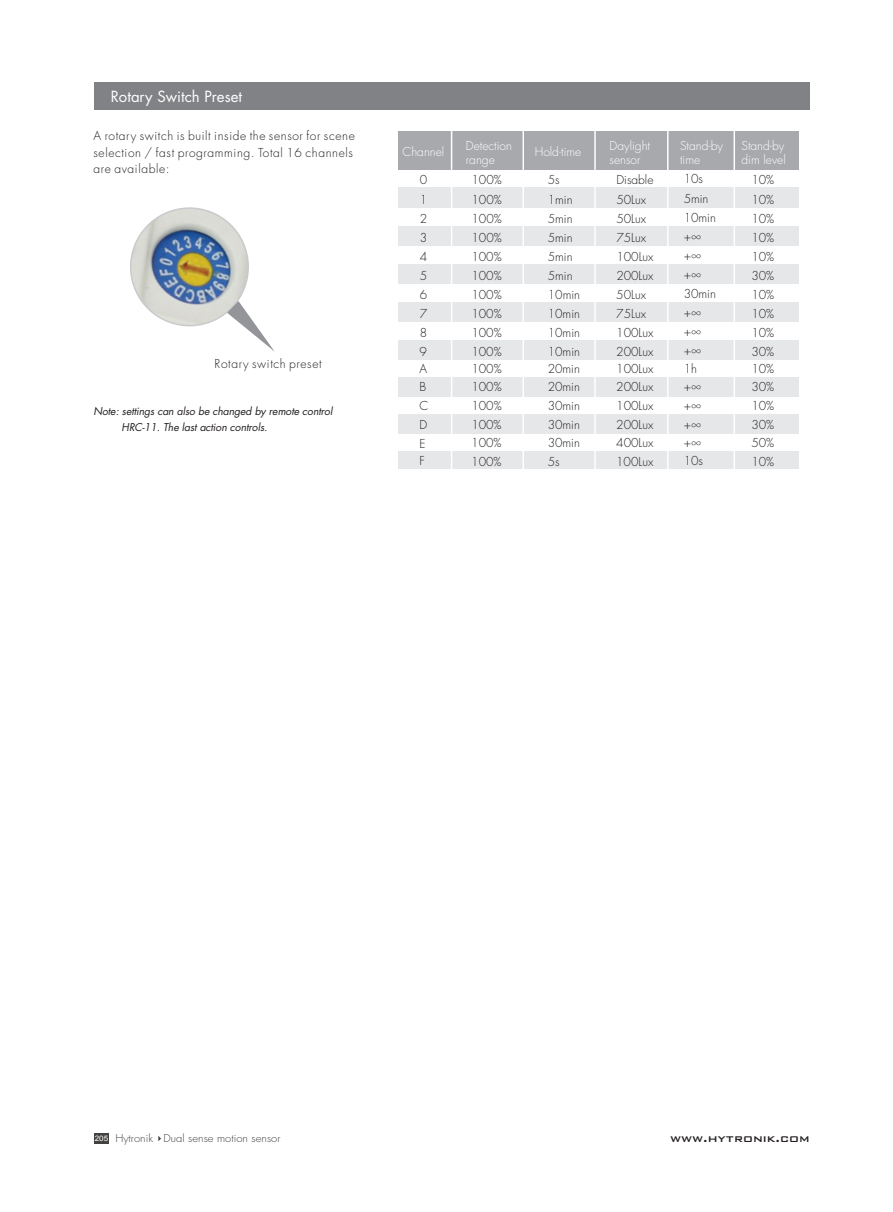
<style>
.page{position:relative;width:893px;height:1212px;background:#fff}
.page>*{position:absolute;margin:0;border:0;box-sizing:border-box;transform-origin:0 0}
.t1{font:15px "Futura Std";color:#fff}
.t2{font:500 13.5px "Bank Gothic BT";color:#231f20}
.t3{font:300 12px/19px "Futura Std";color:#231f20}
.t4{font:300 12px/16.5px "Futura Std";letter-spacing:.05em;color:#231f20}
.t5{font:300 12px/14.4px "Futura Std";color:#fff}
.t6{font:italic 10.5px/16.5px "Futura Std";letter-spacing:-.01em;color:#231f20}
.t7{font:300 10.5px "Futura Std";color:#444141;scale:1.06 1}
.s1{font-family:"Arial";font-weight:400;font-size:7.65px;color:#fff}
</style>
<div class="page">
<svg style="left:158px;top:1136px;width:3px;height:5px"></svg>
<div style="left:94px;top:1133px;width:15px;height:11px;background:#444141"></div>
<div style="left:94px;top:82px;width:716px;height:28px;background:#808285"></div>
<svg style="left:130px;top:207px;width:145px;height:145px"></svg>
<div style="left:398px;top:131px;width:400px;height:38px;background:#a8a9ad"></div>
<div style="left:398px;top:188px;width:400px;height:20px;background:#e6e7e9"></div>
<div style="left:398px;top:226px;width:400px;height:20px;background:#e6e7e9"></div>
<div style="left:398px;top:264px;width:400px;height:19px;background:#e6e7e9"></div>
<div style="left:398px;top:302px;width:400px;height:19px;background:#e6e7e9"></div>
<div style="left:398px;top:340px;width:400px;height:20px;background:#e6e7e9"></div>
<div style="left:398px;top:377px;width:400px;height:19px;background:#e6e7e9"></div>
<div style="left:398px;top:414px;width:400px;height:19px;background:#e6e7e9"></div>
<div style="left:398px;top:451px;width:400px;height:17px;background:#e6e7e9"></div>
<hr style="left:451px;top:125px;width:1px;height:348px;background:#fff">
<hr style="left:522px;top:125px;width:2px;height:348px;background:#fff">
<hr style="left:594px;top:127px;width:2px;height:349px;background:#fff">
<hr style="left:667px;top:127px;width:1px;height:349px;background:#fff">
<hr style="left:733px;top:127px;width:2px;height:349px;background:#fff">
<p class="t1" style="left:111px;top:89px;width:133px">Rotary Switch Preset</p>
<p class="t4" style="left:94px;top:129px;width:263px">A rotary switch is built inside the sensor for scene selection / fast programming. Total 16 channels are available:</p>
<p class="t4" style="left:215px;top:356px;width:109px">Rotary switch preset</p>
<p class="t6" style="left:122px;top:403px;width:212px;text-indent:-28px">Note: settings can also be changed by remote control<br>HRC-11. The last action controls.</p>
<p class="t5" style="left:403px;top:145px;width:43px">Channel</p>
<p class="t5" style="left:535px;top:145px;width:48px">Hold-time</p>
<p class="t5" style="left:680px;top:139px;width:44px">Stand-by time</p>
<p class="t5" style="left:741px;top:139px;width:46px">Stand-by dim level</p>
<p class="t5" style="left:610px;top:139px;width:42px">Daylight sensor</p>
<p class="t5" style="left:466px;top:139px;width:48px">Detection range</p>
<p class="t3" style="left:420px;top:171px;width:9px">0</p>
<p class="t3" style="left:471px;top:171px;width:32px">100%</p>
<p class="t3" style="left:616px;top:171px;width:39px">Disable</p>
<p class="t3" style="left:751px;top:171px;width:24px;text-align:justify">10% 10% 10% 10% 10% 30% 10% 10% 10% 30%</p>
<p class="t3" style="left:751px;top:361px;width:24px;line-height:18.3px;text-align:justify">10% 30% 10% 30% 50%</p>
<p class="t3" style="left:684px;top:170px;width:34px;line-height:19.5px">10s<br>5min<br>10min</p>
<p class="t3" style="left:548px;top:171px;width:13px">5s</p>
<p class="t3" style="left:471px;top:191px;width:32px">100%</p>
<p class="t3" style="left:616px;top:191px;width:31px">50Lux</p>
<p class="t3" style="left:420px;top:191px;width:9px">1</p>
<p class="t3" style="left:548px;top:191px;width:26px">1min</p>
<p class="t3" style="left:471px;top:210px;width:32px">100%</p>
<p class="t3" style="left:616px;top:210px;width:31px">50Lux</p>
<p class="t3" style="left:420px;top:210px;width:9px">2</p>
<p class="t3" style="left:548px;top:210px;width:26px">5min</p>
<p class="t3" style="left:471px;top:229px;width:32px">100%</p>
<p class="t3" style="left:616px;top:229px;width:31px">75Lux</p>
<p class="t3" style="left:420px;top:229px;width:9px">3</p>
<p class="t3" style="left:548px;top:229px;width:26px">5min</p>
<p class="t3" style="left:684px;top:228px;width:19px">+∞ +∞</p>
<p class="t3" style="left:420px;top:248px;width:9px">4</p>
<p class="t3" style="left:548px;top:248px;width:26px">5min</p>
<p class="t3" style="left:471px;top:248px;width:32px">100%</p>
<p class="t3" style="left:616px;top:248px;width:39px">100Lux</p>
<p class="t3" style="left:471px;top:267px;width:32px">100%</p>
<p class="t3" style="left:616px;top:267px;width:39px">200Lux</p>
<p class="t3" style="left:420px;top:267px;width:9px">5</p>
<p class="t3" style="left:548px;top:267px;width:26px">5min</p>
<p class="t3" style="left:684px;top:266px;width:19px">+∞</p>
<p class="t3" style="left:684px;top:304px;width:19px">+∞ +∞</p>
<p class="t3" style="left:684px;top:285px;width:34px">30min</p>
<p class="t3" style="left:471px;top:286px;width:32px">100%</p>
<p class="t3" style="left:616px;top:286px;width:31px">50Lux</p>
<p class="t3" style="left:420px;top:286px;width:9px">6</p>
<p class="t3" style="left:548px;top:286px;width:34px">10min</p>
<p class="t3" style="left:471px;top:305px;width:32px">100%</p>
<p class="t3" style="left:616px;top:305px;width:31px">75Lux</p>
<p class="t3" style="left:420px;top:305px;width:9px">7</p>
<p class="t3" style="left:548px;top:305px;width:34px">10min</p>
<p class="t3" style="left:471px;top:324px;width:32px">100%</p>
<p class="t3" style="left:616px;top:324px;width:39px">100Lux</p>
<p class="t3" style="left:420px;top:324px;width:9px">8</p>
<p class="t3" style="left:548px;top:324px;width:34px">10min</p>
<p class="t3" style="left:471px;top:343px;width:32px">100%</p>
<p class="t3" style="left:616px;top:343px;width:39px">200Lux</p>
<p class="t3" style="left:420px;top:343px;width:9px">9</p>
<p class="t3" style="left:548px;top:343px;width:34px">10min</p>
<p class="t3" style="left:684px;top:343px;width:21px;line-height:18.3px">+∞<br>1h +∞ +∞ +∞ +∞<br>10s</p>
<p class="t3" style="left:420px;top:360px;width:9px">A</p>
<p class="t3" style="left:548px;top:360px;width:34px">20min</p>
<p class="t3" style="left:471px;top:360px;width:32px">100%</p>
<p class="t3" style="left:616px;top:360px;width:39px">100Lux</p>
<p class="t3" style="left:471px;top:378px;width:32px">100%</p>
<p class="t3" style="left:616px;top:378px;width:39px">200Lux</p>
<p class="t3" style="left:420px;top:378px;width:8px">B</p>
<p class="t3" style="left:548px;top:378px;width:34px">20min</p>
<p class="t3" style="left:471px;top:397px;width:32px">100%</p>
<p class="t3" style="left:616px;top:397px;width:39px">100Lux</p>
<p class="t3" style="left:420px;top:397px;width:10px">C</p>
<p class="t3" style="left:548px;top:397px;width:34px">30min</p>
<p class="t3" style="left:471px;top:416px;width:32px">100%</p>
<p class="t3" style="left:616px;top:416px;width:39px">200Lux</p>
<p class="t3" style="left:420px;top:416px;width:9px">D</p>
<p class="t3" style="left:548px;top:416px;width:34px">30min</p>
<p class="t3" style="left:420px;top:435px;width:8px">E</p>
<p class="t3" style="left:471px;top:434px;width:32px">100%</p>
<p class="t3" style="left:616px;top:434px;width:39px">400Lux</p>
<p class="t3" style="left:548px;top:434px;width:34px">30min</p>
<p class="t3" style="left:420px;top:452px;width:7px">F</p>
<p class="t3" style="left:471px;top:453px;width:32px">100%</p>
<p class="t3" style="left:548px;top:453px;width:13px">5s</p>
<p class="t3" style="left:616px;top:452px;width:39px">100Lux</p>
<p class="t3" style="left:751px;top:452px;width:24px">10%</p>
<p class="t7" style="left:95px;top:1133px;width:177px"><span class="s1">205</span> Hytronik Dual sense motion sensor</p>
<p class="t2" style="left:670px;top:1131px;width:141px">www.hytronik.com</p>
</div>
